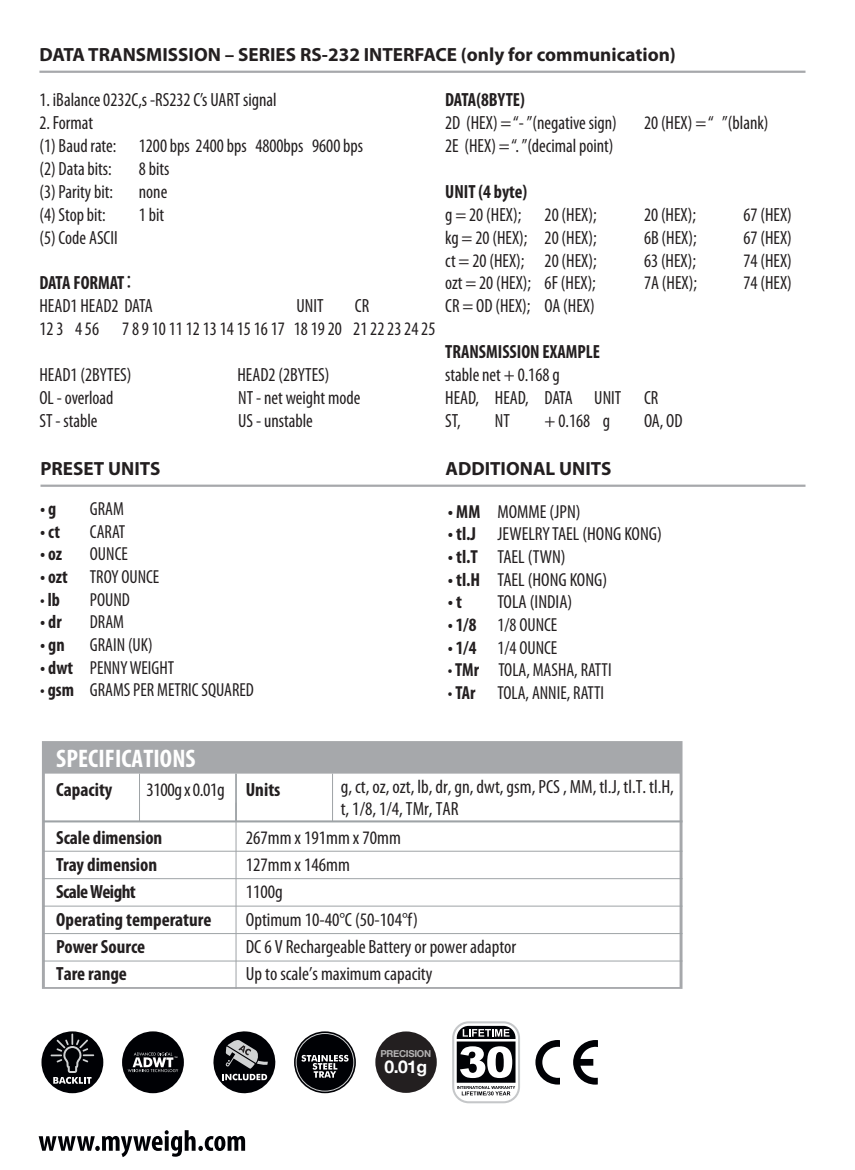
<style>
.page{position:relative;width:855px;height:1170px;background:#fff}
.page>*{position:absolute;margin:0;border:0;box-sizing:border-box;transform-origin:0 0}
.t1{font:700 condensed 25.43px "Myriad Pro";letter-spacing:.005em;color:#fff}
.t2{font:condensed 19.12px/22.9px "Myriad Pro";color:#231f20;scale:.96 1}
.t3{font:condensed 19.12px/22.9px "Myriad Pro";color:#231f20}
.t4{font:700 condensed 19.12px/27.2px "Myriad Pro";color:#231f20}
.t5{font:700 19.12px "Myriad Pro";color:#231f20}
.t6{font:700 condensed 19.12px "Myriad Pro";color:#231f20;scale:.96 1}
.t7{font:condensed 19.12px "Myriad Pro";letter-spacing:-.02em;color:#231f20}
.t8{font:condensed 18.9px "Myriad Pro";color:#231f20;scale:.96 1}
.t9{font:condensed 18.9px "Myriad Pro";color:#231f20}
.t10{font:700 condensed 18.9px "Myriad Pro";color:#231f20;scale:.96 1}
.t11{font:700 condensed 18.9px "Myriad Pro";color:#231f20}
.t12{font:700 17.55px "Helvetica Neue";color:#fff}
.t13{font:700 9.67px "Helvetica Neue";letter-spacing:-.03em;color:rgb(255 255 255/.66)}
.s1{font-weight:700}
.s2{font-family:"Koz Go Pro";font-stretch:normal}
.s3{font-weight:400}
</style>
<div class="page">
<hr style="left:39px;top:71px;width:767px;height:2px;background:#a6a8ab">
<hr style="left:41px;top:485px;width:765px;height:2px;background:#a6a8ab">
<div style="left:41px;top:1031px;width:62px;height:62px;background:#000105;border-radius:50%"></div>
<svg style="left:51px;top:1034px;width:43px;height:50px"></svg>
<svg style="left:294px;top:1031px;width:62px;height:62px"></svg>
<svg style="left:296px;top:1033px;width:58px;height:59px"></svg>
<svg style="left:213px;top:1031px;width:63px;height:63px"></svg>
<div style="left:122px;top:1031px;width:62px;height:62px;background:#000105;border-radius:50%"></div>
<svg style="left:128px;top:1052px;width:50px;height:20px"></svg>
<svg style="left:452px;top:1021px;width:68px;height:82px"></svg>
<svg style="left:573px;top:1040px;width:25px;height:45px"></svg>
<svg style="left:535px;top:1040px;width:25px;height:45px"></svg>
<svg style="left:42px;top:741px;width:641px;height:248px"></svg>
<hr style="left:236px;top:803px;width:1px;height:186px;background:#9ea3a6">
<hr style="left:43px;top:820px;width:640px;height:2px;background:#9ea3a6">
<hr style="left:43px;top:851px;width:640px;height:1px;background:#9ea3a6">
<hr style="left:43px;top:878px;width:640px;height:1px;background:#9ea3a6">
<hr style="left:43px;top:906px;width:640px;height:1px;background:#9ea3a6">
<hr style="left:43px;top:933px;width:640px;height:1px;background:#9ea3a6">
<hr style="left:43px;top:961px;width:640px;height:1px;background:#9ea3a6">
<hr style="left:332px;top:774px;width:1px;height:47px;background:#9ea3a6">
<hr style="left:235px;top:774px;width:2px;height:47px;background:#9ea3a6">
<hr style="left:139px;top:774px;width:1px;height:47px;background:#9ea3a6">
<div style="left:375px;top:1031px;width:62px;height:62px;background:#231f20;border-radius:50%"></div>
<svg style="left:39px;top:1130px;width:206px;height:27px"></svg>
<p class="t5" style="left:39px;top:42px;width:638px">DATA TRANSMISSION – SERIES RS-232 INTERFACE (only for communication)</p>
<p class="t2" style="left:39px;top:88px;width:249px">1. iBalance 0232C,s -RS232 C’s UART signal</p>
<p class="t2" style="left:39px;top:111px;width:339px">2. Format<br>(1) Baud rate: 1200 bps 2400 bps 4800bps 9600 bps (2) Data bits:</p>
<p class="t6" style="left:445px;top:87px;width:84px">DATA(8BYTE)</p>
<p class="t2" style="left:445px;top:111px;width:180px">2D (HEX) = “- ”(negative sign)</p>
<p class="t2" style="left:644px;top:111px;width:131px">20 (HEX) = “ ”(blank)</p>
<p class="t2" style="left:445px;top:134px;width:177px">2E (HEX) = “. ”(decimal point)</p>
<p class="t6" style="left:445px;top:179px;width:87px">UNIT (4 byte)</p>
<p class="t2" style="left:445px;top:203px;width:159px">g = 20 (HEX); 20 (HEX);</p>
<p class="t2" style="left:644px;top:203px;width:56px">20 (HEX);</p>
<p class="t2" style="left:743px;top:203px;width:52px">67 (HEX)</p>
<p class="t2" style="left:445px;top:226px;width:159px">kg = 20 (HEX); 20 (HEX);</p>
<p class="t2" style="left:644px;top:226px;width:56px">6B (HEX);</p>
<p class="t2" style="left:743px;top:226px;width:52px">67 (HEX)</p>
<p class="t2" style="left:445px;top:248px;width:159px">ct = 20 (HEX); 20 (HEX);</p>
<p class="t2" style="left:644px;top:248px;width:56px">63 (HEX);</p>
<p class="t2" style="left:743px;top:248px;width:52px">74 (HEX)</p>
<p class="t2" style="left:445px;top:271px;width:158px">ozt = 20 (HEX); 6F (HEX);</p>
<p class="t2" style="left:644px;top:271px;width:57px">7A (HEX);</p>
<p class="t2" style="left:743px;top:271px;width:52px">74 (HEX)</p>
<p class="t2" style="left:445px;top:294px;width:157px">CR = OD (HEX); OA (HEX)</p>
<p class="t6" style="left:445px;top:340px;width:163px">TRANSMISSION EXAMPLE</p>
<p class="t2" style="left:445px;top:363px;width:224px">stable net + 0.168 g<br>HEAD, HEAD, DATA UNIT CR<br>ST,</p>
<p class="t2" style="left:139px;top:157px;width:33px">8 bits</p>
<p class="t2" style="left:39px;top:180px;width:78px">(3) Parity bit:</p>
<p class="t2" style="left:139px;top:180px;width:31px">none</p>
<p class="t2" style="left:39px;top:203px;width:71px">(4) Stop bit:</p>
<p class="t2" style="left:139px;top:203px;width:28px">1 bit</p>
<p class="t2" style="left:39px;top:226px;width:83px">(5) Code ASCII</p>
<p class="t2" style="left:39px;top:271px;width:120px"><span class="s1">DATA FORMAT</span><span class="s2">：<br></span>HEAD1 HEAD2 DATA</p>
<p class="t2" style="left:39px;top:294px;width:414px;text-indent:315px">CR<br>12 3 4 56 7 8 9 10 11 12 13 14 15 16 17 18 19 20 21 22 23 24 25</p>
<p class="t2" style="left:39px;top:363px;width:97px">HEAD1 (2BYTES)</p>
<p class="t2" style="left:237px;top:363px;width:97px">HEAD2 (2BYTES)</p>
<p class="t2" style="left:39px;top:386px;width:79px">OL - overload</p>
<p class="t2" style="left:238px;top:386px;width:129px">NT - net weight mode</p>
<p class="t2" style="left:39px;top:409px;width:62px">ST - stable</p>
<p class="t2" style="left:238px;top:409px;width:79px">US - unstable</p>
<p class="t2" style="left:297px;top:294px;width:30px">UNIT</p>
<p class="t2" style="left:495px;top:409px;width:17px">NT</p>
<p class="t2" style="left:545px;top:409px;width:70px">+ 0.168 g</p>
<p class="t2" style="left:644px;top:409px;width:42px">OA, OD</p>
<p class="t5" style="left:41px;top:456px;width:122px">PRESET UNITS</p>
<p class="t5" style="left:446px;top:456px;width:168px">ADDITIONAL UNITS</p>
<p class="t10" style="left:40px;top:497px;width:18px">• g</p>
<p class="t8" style="left:90px;top:497px;width:37px">GRAM</p>
<p class="t10" style="left:40px;top:519px;width:22px">• ct</p>
<p class="t8" style="left:90px;top:520px;width:38px">CARAT</p>
<p class="t10" style="left:40px;top:542px;width:25px">• oz</p>
<p class="t8" style="left:90px;top:543px;width:41px">OUNCE</p>
<p class="t8" style="left:40px;top:565px;width:126px"><span class="s1">• ozt</span> TROY OUNCE</p>
<p class="t10" style="left:40px;top:587px;width:22px"><span class="s3">•</span> lb</p>
<p class="t8" style="left:90px;top:588px;width:43px">POUND</p>
<p class="t10" style="left:40px;top:610px;width:24px">• dr</p>
<p class="t8" style="left:90px;top:611px;width:37px">DRAM</p>
<p class="t10" style="left:40px;top:633px;width:27px">• gn</p>
<p class="t8" style="left:90px;top:633px;width:67px">GRAIN (UK)</p>
<p class="t8" style="left:40px;top:656px;width:141px"><span class="s1">• dwt</span> PENNY WEIGHT</p>
<p class="t8" style="left:40px;top:679px;width:224px">• <span class="s1">gsm</span> GRAMS PER METRIC SQUARED</p>
<h1 class="t1" style="left:56px;top:743px;width:141px">SPECIFICATIONS</h1>
<p class="t9" style="left:448px;top:500px;width:134px"><span class="s1">• MM</span> MOMME (JPN)</p>
<p class="t9" style="left:448px;top:523px;width:216px"><span class="s1">• tl.J</span> JEWELRY TAEL (HONG KONG)</p>
<p class="t9" style="left:448px;top:545px;width:119px"><span class="s1">• tl.T</span> TAEL (TWN)</p>
<p class="t9" style="left:448px;top:568px;width:161px"><span class="s1">• tl.H</span> TAEL (HONG KONG)</p>
<p class="t11" style="left:448px;top:590px;width:16px">• t</p>
<p class="t9" style="left:498px;top:591px;width:76px">TOLA (INDIA)</p>
<p class="t8" style="left:448px;top:613px;width:116px"><span class="s1">• 1/8</span> 1/8 OUNCE</p>
<p class="t8" style="left:448px;top:636px;width:116px"><span class="s1">• 1/4</span> 1/4 OUNCE</p>
<p class="t8" style="left:448px;top:659px;width:172px">• <span class="s1">TMr</span> TOLA, MASHA, RATTI</p>
<p class="t8" style="left:448px;top:681px;width:164px">• <span class="s1">TAr</span> TOLA, ANNIE, RATTI</p>
<p class="t3" style="left:341px;top:775px;width:335px">g, ct, oz, ozt, lb, dr, gn, dwt, gsm, PCS , MM, tl.J, tl.T. tl.H, t, 1/8, 1/4, TMr, TAR</p>
<p class="t4" style="left:56px;top:776px;width:58px">Capacity</p>
<p class="t4" style="left:246px;top:776px;width:36px">Units</p>
<p class="t7" style="left:147px;top:778px;width:80px">3100g x 0.01g</p>
<p class="t4" style="left:56px;top:823px;width:108px">Scale dimension<br>Tray dimension<br>Scale Weight</p>
<p class="t3" style="left:246px;top:824px;width:157px;line-height:27.2px">267mm x 191mm x 70mm<br>127mm x 146mm</p>
<p class="t3" style="left:246px;top:880px;width:39px">1100g</p>
<p class="t4" style="left:56px;top:905px;width:157px">Operating temperature<br>Power Source</p>
<p class="t3" style="left:246px;top:908px;width:174px">Optimum 10-40°C (50-104°f)</p>
<p class="t3" style="left:246px;top:935px;width:272px">DC 6 V Rechargeable Battery or power adaptor</p>
<p class="t4" style="left:56px;top:960px;width:72px">Tare range</p>
<p class="t3" style="left:246px;top:962px;width:188px">Up to scale’s maximum capacity</p>
<p class="t13" style="left:380px;top:1046px;width:52px">PRECISION</p>
<p class="t12" style="left:384px;top:1053px;width:44px">0.01g</p>
</div>
